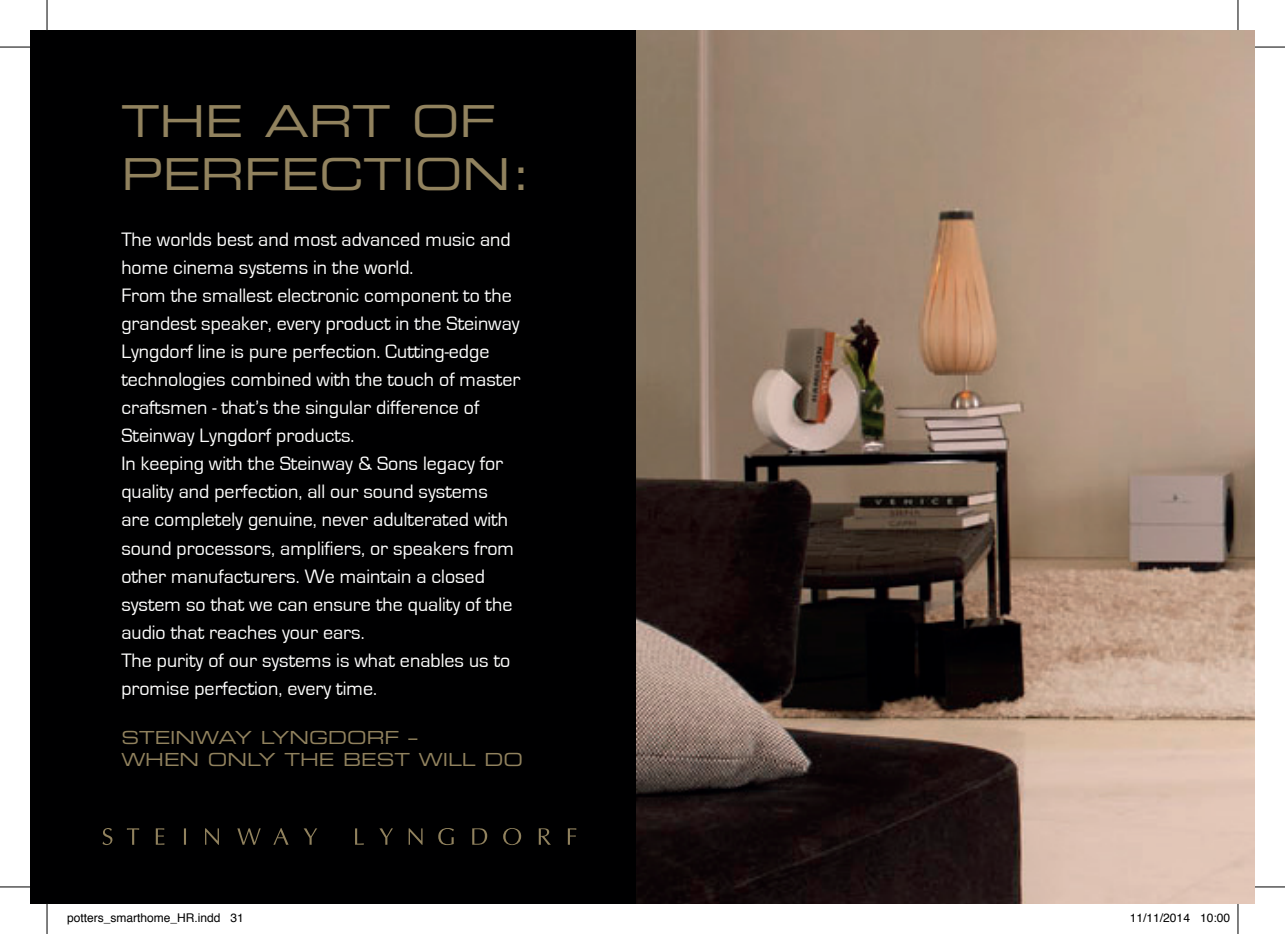
<style>
.page{position:relative;width:1285px;height:934px;background:#fff}
.page>*{position:absolute;margin:0;border:0;box-sizing:border-box;transform-origin:0 0}
.t1{font:44px/52.8px "Eurostile LT Std Ex 2";color:#91825e}
.t2{font:20px/28px "Eurostile";color:#fff}
.t3{font:18px/21.6px "Eurostile LT Std Ex 2";color:#91825e}
.t4{font:12px "Helvetica";color:#000}
</style>
<div class="page">
<img style="left:635px;top:30px;width:620px;height:873px">
<div style="left:30px;top:30px;width:605px;height:873px;background:#000001"></div>
<svg style="left:103px;top:828px;width:9px;height:16px"></svg>
<svg style="left:127px;top:828px;width:12px;height:16px"></svg>
<svg style="left:156px;top:828px;width:8px;height:16px"></svg>
<svg style="left:184px;top:828px;width:2px;height:16px"></svg>
<svg style="left:205px;top:828px;width:14px;height:16px"></svg>
<svg style="left:237px;top:828px;width:24px;height:16px"></svg>
<svg style="left:273px;top:828px;width:16px;height:16px"></svg>
<svg style="left:304px;top:828px;width:13px;height:16px"></svg>
<svg style="left:355px;top:828px;width:9px;height:16px"></svg>
<svg style="left:379px;top:828px;width:14px;height:16px"></svg>
<svg style="left:408px;top:828px;width:14px;height:16px"></svg>
<svg style="left:438px;top:828px;width:16px;height:16px"></svg>
<svg style="left:472px;top:828px;width:15px;height:16px"></svg>
<svg style="left:503px;top:828px;width:18px;height:16px"></svg>
<svg style="left:539px;top:828px;width:11px;height:16px"></svg>
<svg style="left:568px;top:828px;width:8px;height:16px"></svg>
<hr style="left:0;top:47px;width:30px;height:1px;background:#000">
<hr style="left:1255px;top:47px;width:30px;height:1px;background:#000">
<hr style="left:0;top:886px;width:30px;height:1px;background:#000">
<hr style="left:1255px;top:886px;width:30px;height:1px;background:#000">
<hr style="left:47px;top:0;width:1px;height:30px;background:#000">
<hr style="left:47px;top:903px;width:1px;height:30px;background:#000">
<hr style="left:1237px;top:0;width:1px;height:30px;background:#000">
<hr style="left:1237px;top:903px;width:1px;height:30px;background:#000">
<h1 class="t1" style="left:121px;top:94px;width:412px">THE ART OF<br>PERFECTION:</h1>
<p class="t2" style="left:121px;top:226px;width:400px">The worlds best and most advanced music and home cinema systems in the world.<br>From the smallest electronic component to the grandest speaker, every product in the Steinway Lyngdorf line is pure perfection. Cutting-edge technologies combined with the touch of master craftsmen - that’s the singular difference of Steinway Lyngdorf products.<br>In keeping with the Steinway &amp; Sons legacy for quality and perfection, all our sound systems are completely genuine, never adulterated with sound processors, amplifiers, or speakers from other manufacturers. We maintain a closed system so that we can ensure the quality of the audio that reaches your ears.<br>The purity of our systems is what enables us to promise perfection, every time.</p>
<p class="t3" style="left:121px;top:726px;width:403px">STEINWAY LYNGDORF –<br>WHEN ONLY THE BEST WILL DO</p>
<p class="t4" style="left:67px;top:908px;width:178px">potters_smarthome_HR.indd 31</p>
<p class="t4" style="left:1130px;top:908px;width:102px">11/11/2014 10:00</p>
</div>
